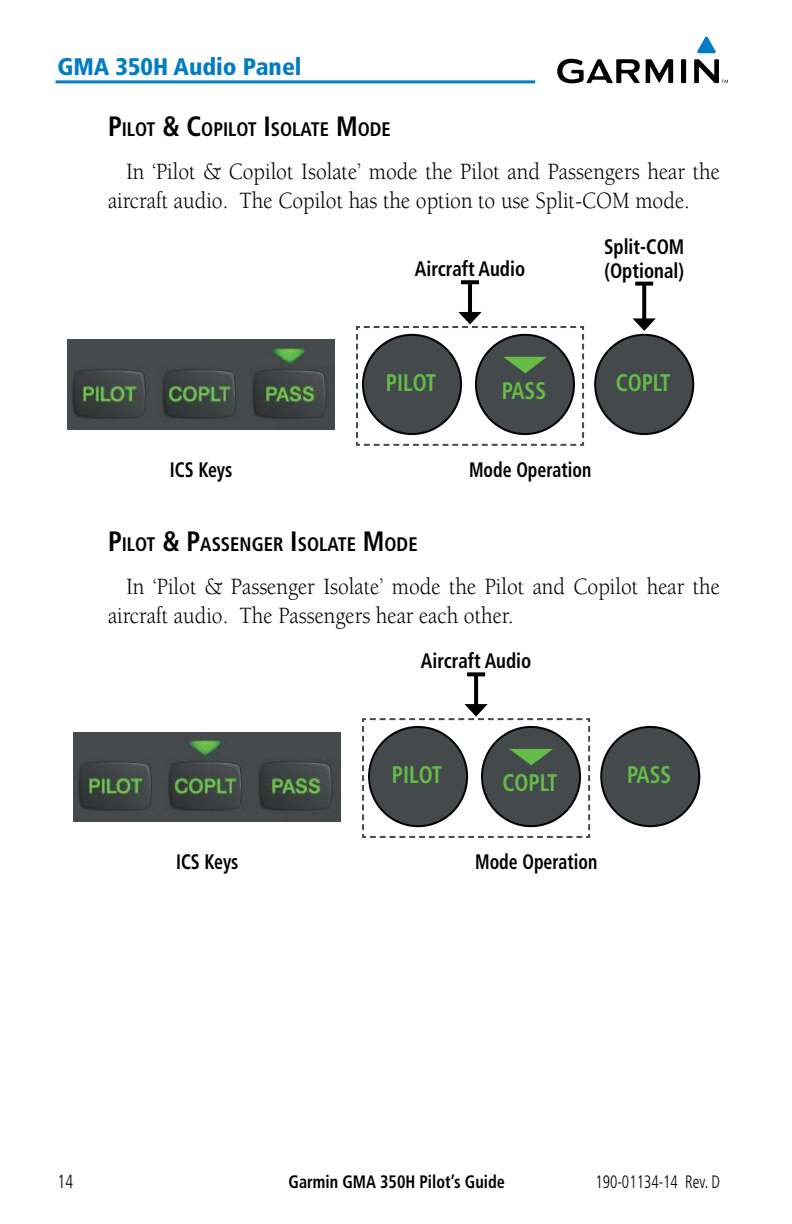
<style>
.page{position:relative;width:792px;height:1224px;background:#fff}
.page>*{position:absolute;margin:0;border:0;box-sizing:border-box;transform-origin:0 0}
.Text_4{font:24px/28.8px "Berkeley";color:#000;scale:.9 1}
.t1{font:700 condensed 24px "Frutiger";color:#65bc48;scale:.9 1}
.t2{font:900 condensed 24px "Frutiger";color:#007cc3}
.t3{font:700 condensed 21px/24px "Frutiger";color:#000;scale:.9 1}
.t4{font:700 condensed 21px "Frutiger";color:#000;scale:.85 1}
.Heading_4{font:700 condensed 19.6px "Frutiger";color:#000;scale:.95 1}
.t5{font:300 condensed 19px "Frutiger";color:#000;scale:.85 1}
.t6{font:700 condensed 18px "Frutiger";color:#000;scale:.9 1}
.t7{font:300 condensed 18px "Frutiger";color:#000;scale:.85 1}
.s1{font-size:28px}
</style>
<div class="page">
<img style="left:68px;top:340px;width:267px;height:89px">
<hr style="left:468px;top:282px;width:4px;height:34px;background:#000">
<svg style="left:461px;top:280px;width:18px;height:4px"></svg>
<svg style="left:356px;top:312px;width:229px;height:134px"></svg>
<div style="left:363px;top:335px;width:98px;height:99px;background:#44494b;border-radius:50%"></div>
<div style="left:362px;top:334px;width:100px;height:101px;border:2px solid #000;border-radius:50%"></div>
<div style="left:595px;top:335px;width:98px;height:99px;background:#44494b;border-radius:50%"></div>
<div style="left:594px;top:334px;width:100px;height:101px;border:2px solid #000;border-radius:50%"></div>
<svg style="left:642px;top:286px;width:4px;height:32px"></svg>
<svg style="left:633px;top:318px;width:23px;height:13px"></svg>
<svg style="left:635px;top:282px;width:18px;height:4px"></svg>
<img style="left:74px;top:732px;width:267px;height:90px">
<svg style="left:474px;top:676px;width:4px;height:28px"></svg>
<svg style="left:467px;top:672px;width:18px;height:4px"></svg>
<svg style="left:362px;top:704px;width:229px;height:134px"></svg>
<div style="left:369px;top:727px;width:98px;height:99px;background:#44494b;border-radius:50%"></div>
<div style="left:368px;top:726px;width:100px;height:101px;border:2px solid #000;border-radius:50%"></div>
<div style="left:601px;top:727px;width:98px;height:99px;background:#44494b;border-radius:50%"></div>
<div style="left:600px;top:726px;width:100px;height:101px;border:2px solid #000;border-radius:50%"></div>
<svg style="left:557px;top:59px;width:171px;height:24px"></svg>
<svg style="left:697px;top:37px;width:19px;height:16px"></svg>
<hr style="left:56px;top:80px;width:479px;height:3px;background:#007dc3">
<p class="t2" style="left:57px;top:52px;width:246px">GMA 350H Audio Panel</p>
<p class="Heading_4" style="left:108px;top:118px;width:299px"><span class="s1">P</span>ILOT <span class="s1">&amp; C</span>OPILOT <span class="s1">I</span> SOLATE <span class="s1">M</span>ODE</p>
<p class="Text_4" style="left:108px;top:158px;width:681px;text-indent:18px">In ‘Pilot &amp; Copilot Isolate’ mode the Pilot and Passengers hear the aircraft audio. The Copilot has the option to use Split-COM mode.</p>
<p class="t3" style="left:415px;top:257px;width:124px">Aircraft Audio</p>
<p class="t3" style="left:604px;top:235px;width:91px">Split-COM (Optional)</p>
<p class="t1" style="left:386px;top:369px;width:57px">PILOT</p>
<p class="t1" style="left:616px;top:369px;width:63px">COPLT</p>
<p class="t1" style="left:502px;top:377px;width:51px">PASS</p>
<p class="t4" style="left:170px;top:457px;width:75px">ICS Keys</p>
<p class="t4" style="left:469px;top:457px;width:145px">Mode Operation</p>
<p class="Heading_4" style="left:108px;top:532px;width:327px"><span class="s1">P</span>ILOT <span class="s1">&amp; P</span>ASSENGER <span class="s1">I</span> SOLATE <span class="s1">M</span>ODE</p>
<p class="Text_4" style="left:108px;top:572px;width:682px;text-indent:18px">In ‘Pilot &amp; Passenger Isolate’ mode the Pilot and Copilot hear the aircraft audio. The Passengers hear each other.</p>
<p class="t3" style="left:421px;top:649px;width:124px">Aircraft Audio</p>
<p class="t1" style="left:392px;top:761px;width:57px">PILOT</p>
<p class="t1" style="left:627px;top:761px;width:51px">PASS</p>
<p class="t1" style="left:502px;top:769px;width:63px">COPLT</p>
<p class="t4" style="left:176px;top:849px;width:75px">ICS Keys</p>
<p class="t4" style="left:475px;top:849px;width:145px">Mode Operation</p>
<p class="t5" style="left:58px;top:1171px;width:20px">14</p>
<p class="t6" style="left:289px;top:1171px;width:242px">Garmin GMA 350H Pilot’s Guide</p>
<p class="t7" style="left:595px;top:1172px;width:148px">190-01134-14 Rev. D</p>
</div>
